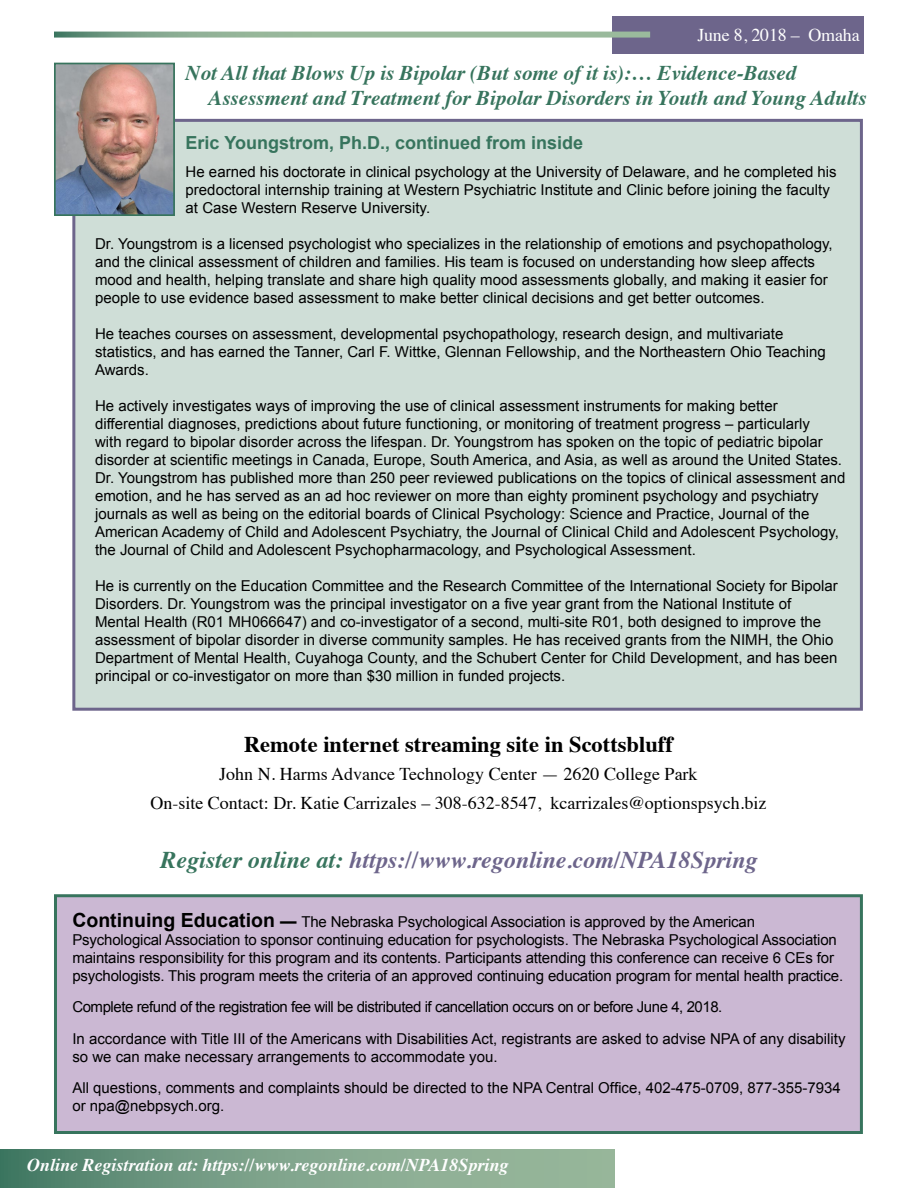
<style>
.page{position:relative;width:918px;height:1188px;background:#fff}
.page>*{position:absolute;margin:0;border:0;box-sizing:border-box;transform-origin:0 0}
.t1{font:italic 700 24px "Times";color:#6d658b}
.t2{font:700 22.5px "Times";color:#000}
.t3{font:italic 700 21px/25.2px "Times";color:#37745d}
.t4{font:18px/28.3px "Times";color:#000;text-align:center}
.t5{font:italic 700 18px "Times";color:#fff}
.t6{font:700 18px "Arial";color:#37745d}
.t7{font:18px "Times";letter-spacing:-.01em;color:#fff}
.t8{font:15px/18px "Arial";color:#000}
.s1{color:#37745d}
.s2{font-weight:700;font-size:19.5px}
.s3{font-weight:700;font-size:16.5px}
</style>
<div class="page">
<svg style="left:0;top:1149px;width:615px;height:39px;background:#7aa188"></svg>
<div style="left:613px;top:16px;width:251px;height:37px;background:#6d658b"></div>
<svg style="left:54px;top:32px;width:596px;height:6px;background:#96b69c"></svg>
<div style="left:54px;top:894px;width:809px;height:240px;background:#cbb8d3;border:3px solid #37745d"></div>
<div style="left:72px;top:119px;width:791px;height:592px;background:#cfded7;border:3px solid #6d658b"></div>
<img style="left:57px;top:66px;width:115px;height:147px">
<div style="left:54px;top:63px;width:121px;height:153px;border:2px solid #37745d"></div>
<p class="t7" style="left:697px;top:18px;width:164px">June 8, 2018 – Omaha</p>
<h3 class="t3" style="left:208px;top:58px;width:660px;text-indent:-23px">Not All that Blows Up is Bipolar (But some of it is):… Evidence-Based<br>Assessment and Treatment for Bipolar Disorders in Youth and Young Adults</h3>
<p class="t6" style="left:186px;top:131px;width:399px">Eric Youngstrom, Ph.D., continued from inside</p>
<p class="t8" style="left:186px;top:163px;width:653px">He earned his doctorate in clinical psychology at the University of Delaware, and he completed his predoctoral internship training at Western Psychiatric Institute and Clinic before joining the faculty at Case Western Reserve University.</p>
<p class="t8" style="left:95px;top:235px;width:739px">Dr. Youngstrom is a licensed psychologist who specializes in the relationship of emotions and psychopathology, and the clinical assessment of children and families. His team is focused on understanding how sleep affects mood and health, helping translate and share high quality mood assessments globally, and making it easier for people to use evidence based assessment to make better clinical decisions and get better outcomes.</p>
<p class="t8" style="left:95px;top:325px;width:732px">He teaches courses on assessment, developmental psychopathology, research design, and multivariate statistics, and has earned the Tanner, Carl F. Wittke, Glennan Fellowship, and the Northeastern Ohio Teaching<br>Awards.</p>
<p class="t8" style="left:95px;top:397px;width:752px">He actively investigates ways of improving the use of clinical assessment instruments for making better differential diagnoses, predictions about future functioning, or monitoring of treatment progress – particularly<br>with regard to bipolar disorder across the lifespan. Dr. Youngstrom has spoken on the topic of pediatric bipolar disorder at scientific meetings in Canada, Europe, South America, and Asia, as well as around the United States.<br>Dr. Youngstrom has published more than 250 peer reviewed publications on the topics of clinical assessment and emotion, and he has served as an ad hoc reviewer on more than eighty prominent psychology and psychiatry journals as well as being on the editorial boards of Clinical Psychology: Science and Practice, Journal of the American Academy of Child and Adolescent Psychiatry, the Journal of Clinical Child and Adolescent Psychology, the Journal of Child and Adolescent Psychopharmacology, and Psychological Assessment.</p>
<p class="t8" style="left:95px;top:577px;width:744px">He is currently on the Education Committee and the Research Committee of the International Society for Bipolar Disorders. Dr. Youngstrom was the principal investigator on a five year grant from the National Institute of Mental Health (R01 MH066647) and co-investigator of a second, multi-site R01, both designed to improve the assessment of bipolar disorder in diverse community samples. He has received grants from the NIMH, the Ohio Department of Mental Health, Cuyahoga County, and the Schubert Center for Child Development, and has been principal or co-investigator on more than $30 million in funded projects.</p>
<h2 class="t2" style="left:244px;top:723px;width:430px">Remote internet streaming site in Scottsbluff</h2>
<p class="t4" style="left:150px;top:759px;width:617px">John N. Harms Advance Technology Center — 2620 College Park<br>On-site Contact: Dr. Katie Carrizales – 308-632-8547, kcarrizales@optionspsych.biz</p>
<h1 class="t1" style="left:161px;top:838px;width:598px"><span class="s1">Register online at:</span> https://www.regonline.com/NPA18Spring</h1>
<p class="t8" style="left:72px;top:913px;width:772px"><span class="s2">Continuing Education</span> <span class="s3">—</span> The Nebraska Psychological Association is approved by the American Psychological Association to sponsor continuing education for psychologists. The Nebraska Psychological Association maintains responsibility for this program and its contents. Participants attending this conference can receive 6 CEs for psychologists. This program meets the criteria of an approved continuing education program for mental health practice.</p>
<p class="t8" style="left:72px;top:991px;width:775px;line-height:31.5px">Complete refund of the registration fee will be distributed if cancellation occurs on or before June 4, 2018.<br>In accordance with Title III of the Americans with Disabilities Act, registrants are asked to advise NPA of any disability</p>
<p class="t8" style="left:72px;top:1041px;width:770px;line-height:31.5px">so we can make necessary arrangements to accommodate you.<br>All questions, comments and complaints should be directed to the NPA Central Office, 402-475-0709, 877-355-7934</p>
<p class="t8" style="left:72px;top:1097px;width:153px">or npa@nebpsych.org.</p>
<p class="t5" style="left:27px;top:1148px;width:483px">Online Registration at: https://www.regonline.com/NPA18Spring</p>
</div>
